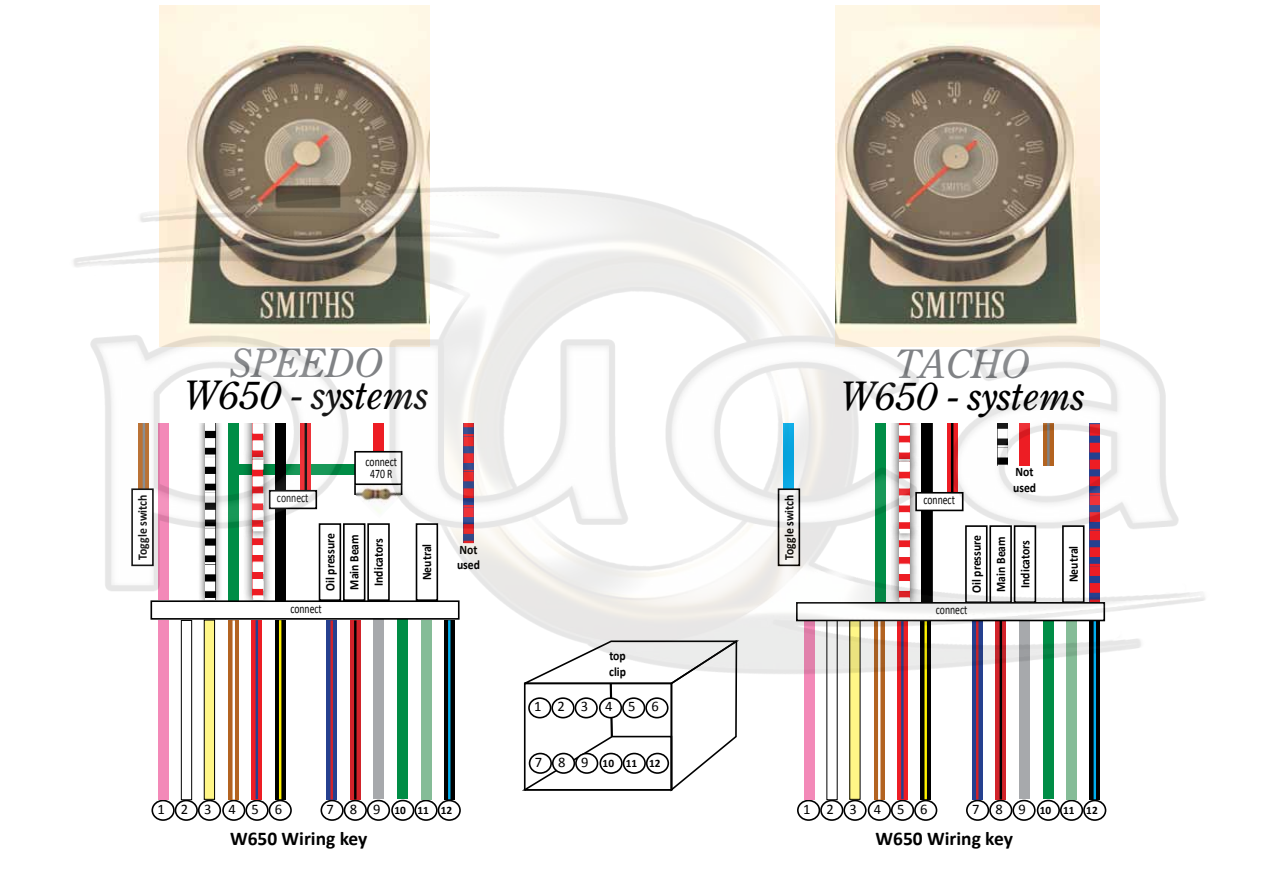
<style>
.page{position:relative;width:1263px;height:893px;background:#fff}
.page>*{position:absolute;margin:0;border:0;box-sizing:border-box;transform-origin:0 0}
.t1{font:italic 38.85px "Century Old Style Std";color:#000}
.t2{font:italic 38.85px "Century Old Style Std";color:#808285}
.t3{font:700 19.5px "Calibri";color:#000}
.t4{font:14.55px "Calibri";letter-spacing:1.085em;color:#000}
.t5{font:700 12.9px/24.3px "Calibri";color:#000;scale:.9 1}
.t6{font:12.9px/12.9px "Calibri";color:#000;text-align:center;scale:.75 1}
.t7{font:700 11.4px "Calibri";color:#000}
.s1{font-weight:400;font-size:14.55px}
</style>
<div class="page">
<div style="left:159px;top:5px;width:270px;height:50px;background:#fefae8"></div>
<img style="left:836px;top:5px;width:263px;height:50px">
<div style="left:797px;top:800px;width:23px;height:21px;border:2px solid #000;border-radius:50%"></div>
<div style="left:820px;top:800px;width:23px;height:21px;border:2px solid #000;border-radius:50%"></div>
<div style="left:843px;top:800px;width:24px;height:21px;border:2px solid #000;border-radius:50%"></div>
<div style="left:868px;top:800px;width:23px;height:21px;border:2px solid #000;border-radius:50%"></div>
<div style="left:891px;top:800px;width:23px;height:21px;border:2px solid #000;border-radius:50%"></div>
<div style="left:914px;top:800px;width:23px;height:21px;border:2px solid #000;border-radius:50%"></div>
<div style="left:966px;top:800px;width:23px;height:21px;border:2px solid #000;border-radius:50%"></div>
<div style="left:989px;top:800px;width:23px;height:21px;border:2px solid #000;border-radius:50%"></div>
<div style="left:1012px;top:800px;width:24px;height:21px;border:2px solid #000;border-radius:50%"></div>
<div style="left:1037px;top:800px;width:23px;height:21px;border:2px solid #000;border-radius:50%"></div>
<div style="left:1060px;top:800px;width:23px;height:21px;border:2px solid #000;border-radius:50%"></div>
<div style="left:1083px;top:800px;width:23px;height:21px;border:2px solid #000;border-radius:50%"></div>
<div style="left:804px;top:620px;width:10px;height:180px;background:#f389b8"></div>
<svg style="left:874px;top:765px;width:10px;height:34px"></svg>
<hr style="left:878px;top:620px;width:2px;height:179px;background:#fff">
<div style="left:850px;top:620px;width:10px;height:179px;background:#fff687"></div>
<svg style="left:897px;top:765px;width:10px;height:34px"></svg>
<hr style="left:901px;top:620px;width:2px;height:179px;background:#25408f">
<div style="left:920px;top:620px;width:11px;height:179px;background:#000"></div>
<hr style="left:924px;top:620px;width:3px;height:179px;background:#fff200">
<svg style="left:972px;top:765px;width:10px;height:34px"></svg>
<hr style="left:976px;top:620px;width:2px;height:179px;background:#d2232a">
<div style="left:996px;top:620px;width:10px;height:179px;background:#d2232a"></div>
<hr style="left:999px;top:620px;width:3px;height:179px;background:#000">
<div style="left:1019px;top:620px;width:10px;height:179px;background:#a7a9ac"></div>
<div style="left:1043px;top:620px;width:10px;height:179px;background:#008d46"></div>
<div style="left:1066px;top:620px;width:11px;height:179px;background:#85bc97"></div>
<div style="left:1090px;top:620px;width:10px;height:179px;background:#000"></div>
<hr style="left:1093px;top:620px;width:3px;height:179px;background:#00aeef">
<svg style="left:522px;top:765px;width:181px;height:27px"></svg>
<div style="left:529px;top:753px;width:22px;height:20px;background:#fff;border-radius:50%"></div>
<div style="left:529px;top:753px;width:23px;height:21px;border:2px solid #000;border-radius:50%"></div>
<div style="left:553px;top:753px;width:21px;height:20px;background:#fff;border-radius:50%"></div>
<div style="left:552px;top:753px;width:23px;height:21px;border:2px solid #000;border-radius:50%"></div>
<div style="left:576px;top:753px;width:21px;height:20px;background:#fff;border-radius:50%"></div>
<div style="left:575px;top:753px;width:23px;height:21px;border:2px solid #000;border-radius:50%"></div>
<div style="left:600px;top:753px;width:22px;height:20px;background:#fff;border-radius:50%"></div>
<div style="left:599px;top:753px;width:24px;height:21px;border:2px solid #000;border-radius:50%"></div>
<div style="left:623px;top:753px;width:22px;height:20px;background:#fff;border-radius:50%"></div>
<div style="left:623px;top:753px;width:23px;height:21px;border:2px solid #000;border-radius:50%"></div>
<div style="left:647px;top:753px;width:21px;height:20px;background:#fff;border-radius:50%"></div>
<div style="left:646px;top:753px;width:23px;height:21px;border:2px solid #000;border-radius:50%"></div>
<div style="left:151px;top:800px;width:24px;height:21px;border:2px solid #000;border-radius:50%"></div>
<div style="left:175px;top:800px;width:23px;height:21px;border:2px solid #000;border-radius:50%"></div>
<div style="left:198px;top:800px;width:23px;height:21px;border:2px solid #000;border-radius:50%"></div>
<div style="left:222px;top:800px;width:23px;height:21px;border:2px solid #000;border-radius:50%"></div>
<div style="left:245px;top:800px;width:24px;height:21px;border:2px solid #000;border-radius:50%"></div>
<div style="left:269px;top:800px;width:23px;height:21px;border:2px solid #000;border-radius:50%"></div>
<div style="left:320px;top:800px;width:24px;height:21px;border:2px solid #000;border-radius:50%"></div>
<div style="left:344px;top:800px;width:23px;height:21px;border:2px solid #000;border-radius:50%"></div>
<div style="left:367px;top:800px;width:23px;height:21px;border:2px solid #000;border-radius:50%"></div>
<div style="left:391px;top:800px;width:23px;height:21px;border:2px solid #000;border-radius:50%"></div>
<div style="left:414px;top:800px;width:24px;height:21px;border:2px solid #000;border-radius:50%"></div>
<div style="left:438px;top:800px;width:23px;height:21px;border:2px solid #000;border-radius:50%"></div>
<div style="left:158px;top:620px;width:11px;height:180px;background:#f389b8"></div>
<svg style="left:229px;top:765px;width:10px;height:34px"></svg>
<hr style="left:233px;top:620px;width:2px;height:179px;background:#fff">
<div style="left:181px;top:620px;width:11px;height:180px;border:1px solid #000"></div>
<div style="left:204px;top:620px;width:11px;height:179px;background:#fff687"></div>
<div style="left:204px;top:620px;width:11px;height:180px;border:1px solid #000"></div>
<svg style="left:252px;top:765px;width:10px;height:34px"></svg>
<hr style="left:256px;top:620px;width:2px;height:179px;background:#25408f">
<svg style="left:275px;top:765px;width:10px;height:34px"></svg>
<hr style="left:279px;top:620px;width:2px;height:179px;background:#fff200">
<div style="left:327px;top:620px;width:10px;height:179px;background:#25408f"></div>
<hr style="left:330px;top:620px;width:3px;height:179px;background:#d2232a">
<svg style="left:350px;top:765px;width:10px;height:34px"></svg>
<hr style="left:354px;top:620px;width:2px;height:179px;background:#000">
<div style="left:373px;top:620px;width:11px;height:179px;background:#a7a9ac"></div>
<div style="left:398px;top:620px;width:10px;height:179px;background:#008d46"></div>
<div style="left:421px;top:620px;width:10px;height:179px;background:#85bc97"></div>
<svg style="left:444px;top:765px;width:10px;height:34px"></svg>
<hr style="left:448px;top:620px;width:2px;height:179px;background:#00aeef">
<img style="left:73px;top:55px;width:1132px;height:710px">
<p class="t5" style="left:130px;top:559px;width:73px;rotate:-90deg">Toggle switch</p>
<h1 class="t2" style="left:229px;top:338px;width:155px">SPEEDO</h1>
<h1 class="t1" style="left:184px;top:371px;width:246px">W650 - systems</h1>
<h1 class="t2" style="left:895px;top:339px;width:136px">TACHO</h1>
<h1 class="t1" style="left:840px;top:372px;width:246px">W650 - systems</h1>
<p class="t6" style="left:277px;top:491px;width:44px">connect</p>
<p class="t6" style="left:365px;top:454px;width:44px">connect<br>470 R</p>
<p class="t5" style="left:1013px;top:463px;width:27px;line-height:15.6px">Not used</p>
<p class="t5" style="left:317px;top:591px;width:66px;text-align:justify;rotate:-90deg">Oil pressure Main Beam Indicators</p>
<p class="t5" style="left:414px;top:580px;width:42px;rotate:-90deg">Neutral</p>
<p class="t5" style="left:457px;top:541px;width:27px;line-height:15.6px">Not used</p>
<p class="t5" style="left:776px;top:559px;width:73px;rotate:-90deg">Toggle switch</p>
<p class="t6" style="left:923px;top:493px;width:44px">connect</p>
<p class="t5" style="left:964px;top:593px;width:66px;text-align:justify;rotate:-90deg">Oil pressure Main Beam Indicators</p>
<p class="t5" style="left:1061px;top:582px;width:42px;rotate:-90deg">Neutral</p>
<p class="t6" style="left:290px;top:601px;width:44px">connect</p>
<p class="t5" style="left:609px;top:648px;width:20px;line-height:15.6px">top clip</p>
<p class="t4" style="left:534px;top:697px;width:126px">123456</p>
<p class="t6" style="left:936px;top:603px;width:44px">connect</p>
<p class="t4" style="left:158px;top:800px;width:126px">123456</p>
<p class="t7" style="left:327px;top:803px;width:127px"><span class="s1">789</span> 101112</p>
<h2 class="t3" style="left:230px;top:826px;width:139px">W650 Wiring key</h2>
<p class="t7" style="left:535px;top:756px;width:127px"><span class="s1">789</span> 101112</p>
<p class="t4" style="left:803px;top:800px;width:126px">123456</p>
<p class="t7" style="left:972px;top:803px;width:127px"><span class="s1">789</span> 101112</p>
<h2 class="t3" style="left:875px;top:826px;width:139px">W650 Wiring key</h2>
</div>
